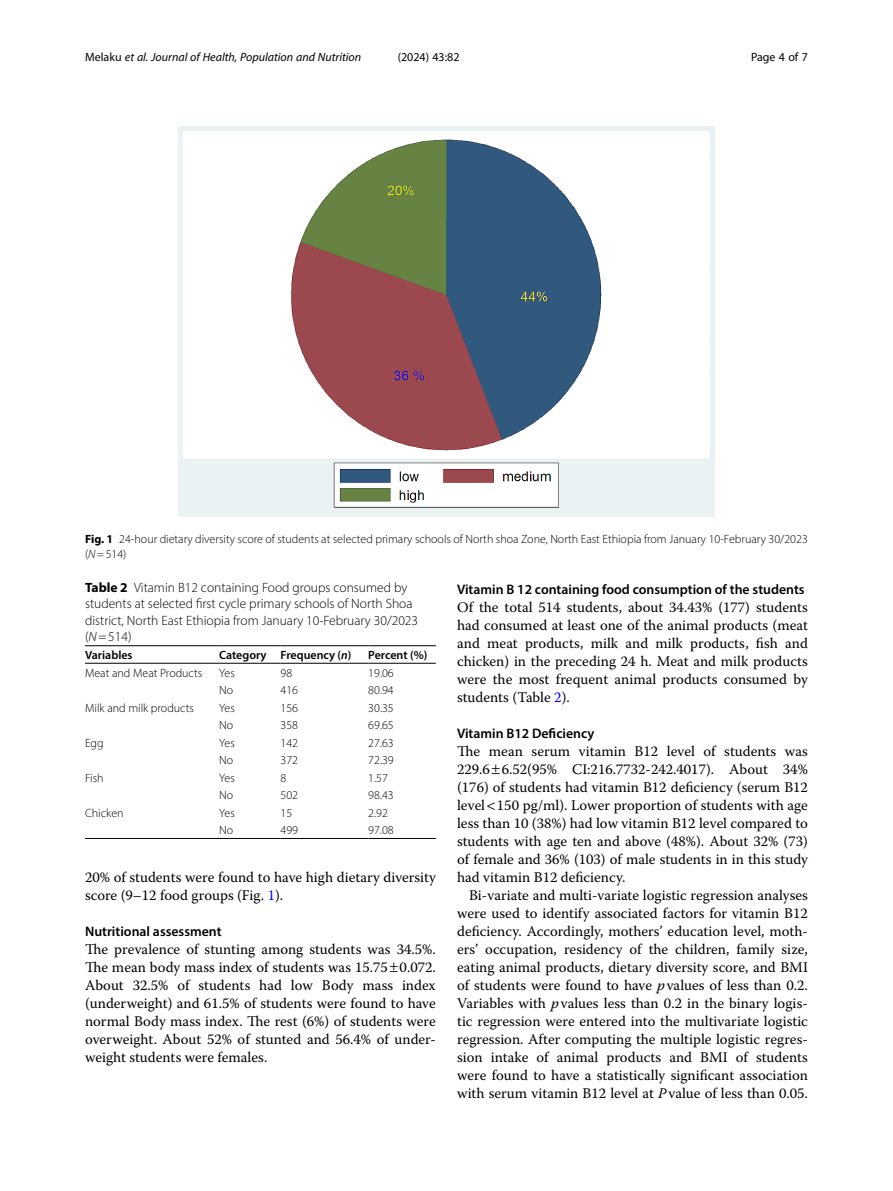
<style>
.page{position:relative;width:893px;height:1191px;background:#fff}
.page>*{position:absolute;margin:0;border:0;box-sizing:border-box;transform-origin:0 0}
.Body_Text{font:14.7px/18px "Warnock Pro";color:#000;text-align:justify}
.Body_Text_Indent{font:14.7px/18px "Warnock Pro";color:#000;text-align:justify}
.Head_2{font:600 13.8px "Myriad Pro";color:#000}
.Table_Caption{font:300 13.5px/16.5px "Myriad Pro";color:#000}
.Table_Body{font:300 12px "Myriad Pro";color:#000}
.Figure_Caption{font:300 12px/15px "Myriad Pro";color:#000}
.t1{font:italic 12px "Myriad Pro";color:#000}
.Table_Head{font:600 12px "Myriad Pro";color:#000}
.t2{font:12px "Myriad Pro";color:#000}
.s1{font-style:normal}
.s2{font-weight:700}
.s3{font-style:italic}
.s4{color:#00f}
</style>
<div class="page">
<hr style="left:85px;top:838px;width:134px;height:1px;background:#000">
<hr style="left:85px;top:663px;width:134px;height:1px;background:#000">
<hr style="left:219px;top:645px;width:61px;height:1px;background:#000">
<hr style="left:219px;top:663px;width:61px;height:1px;background:#000">
<hr style="left:280px;top:645px;width:88px;height:1px;background:#000">
<hr style="left:280px;top:663px;width:88px;height:1px;background:#000">
<hr style="left:368px;top:645px;width:68px;height:1px;background:#000">
<hr style="left:368px;top:663px;width:68px;height:1px;background:#000">
<hr style="left:219px;top:838px;width:61px;height:1px;background:#000">
<hr style="left:280px;top:838px;width:88px;height:1px;background:#000">
<hr style="left:368px;top:838px;width:68px;height:1px;background:#000">
<hr style="left:85px;top:645px;width:134px;height:1px;background:#000">
<img style="left:178px;top:126px;width:536px;height:390px">
<p class="t1" style="left:85px;top:50px;width:278px"><span class="s1">Melaku</span> et al. Journal of Health, Population and Nutrition</p>
<p class="t2" style="left:398px;top:50px;width:63px">(2024) 43:82</p>
<p class="t2" style="left:751px;top:50px;width:58px">Page 4 of 7</p>
<p class="Figure_Caption" style="left:85px;top:531px;width:724px"><span class="s2">Fig. 1</span> 24-hour dietary diversity score of students at selected primary schools of North shoa Zone, North East Ethiopia from January 10-February 30/2023 (<span class="s3">N</span>=514)</p>
<p class="Table_Caption" style="left:85px;top:579px;width:335px"><span class="s2">Table 2</span> Vitamin B12 containing Food groups consumed by students at selected first cycle primary schools of North Shoa district, North East Ethiopia from January 10-February 30/2023 (<span class="s3">N</span>=514)</p>
<p class="Table_Head" style="left:85px;top:647px;width:49px">Variables</p>
<p class="Table_Head" style="left:219px;top:647px;width:49px">Category</p>
<p class="Table_Head" style="left:280px;top:647px;width:72px">Frequency (<span class="s3">n</span>)</p>
<p class="Table_Head" style="left:368px;top:647px;width:61px">Percent (%)</p>
<p class="Table_Body" style="left:85px;top:665px;width:119px">Meat and Meat Products</p>
<p class="Table_Body" style="left:219px;top:665px;width:17px">Yes</p>
<p class="Table_Body" style="left:280px;top:665px;width:13px">98</p>
<p class="Table_Body" style="left:368px;top:665px;width:27px">19.06</p>
<p class="Table_Body" style="left:219px;top:683px;width:16px">No</p>
<p class="Table_Body" style="left:280px;top:683px;width:19px">416</p>
<p class="Table_Body" style="left:368px;top:683px;width:27px">80.94</p>
<p class="Table_Body" style="left:85px;top:700px;width:110px">Milk and milk products</p>
<p class="Table_Body" style="left:219px;top:700px;width:17px">Yes</p>
<p class="Table_Body" style="left:280px;top:700px;width:19px">156</p>
<p class="Table_Body" style="left:368px;top:700px;width:27px">30.35</p>
<p class="Table_Body" style="left:219px;top:718px;width:16px">No</p>
<p class="Table_Body" style="left:280px;top:718px;width:19px">358</p>
<p class="Table_Body" style="left:368px;top:718px;width:27px">69.65</p>
<p class="Table_Body" style="left:85px;top:735px;width:20px">Egg</p>
<p class="Table_Body" style="left:219px;top:735px;width:17px">Yes</p>
<p class="Table_Body" style="left:280px;top:735px;width:19px">142</p>
<p class="Table_Body" style="left:368px;top:735px;width:27px">27.63</p>
<p class="Table_Body" style="left:219px;top:753px;width:16px">No</p>
<p class="Table_Body" style="left:280px;top:753px;width:19px">372</p>
<p class="Table_Body" style="left:368px;top:753px;width:27px">72.39</p>
<p class="Table_Body" style="left:85px;top:770px;width:20px">Fish</p>
<p class="Table_Body" style="left:219px;top:770px;width:17px">Yes</p>
<p class="Table_Body" style="left:280px;top:770px;width:7px">8</p>
<p class="Table_Body" style="left:368px;top:770px;width:21px">1.57</p>
<p class="Table_Body" style="left:219px;top:788px;width:16px">No</p>
<p class="Table_Body" style="left:280px;top:788px;width:19px">502</p>
<p class="Table_Body" style="left:368px;top:788px;width:27px">98.43</p>
<p class="Table_Body" style="left:85px;top:805px;width:40px">Chicken</p>
<p class="Table_Body" style="left:219px;top:805px;width:17px">Yes</p>
<p class="Table_Body" style="left:280px;top:805px;width:13px">15</p>
<p class="Table_Body" style="left:368px;top:805px;width:21px">2.92</p>
<p class="Table_Body" style="left:219px;top:823px;width:16px">No</p>
<p class="Table_Body" style="left:280px;top:823px;width:19px">499</p>
<p class="Table_Body" style="left:368px;top:823px;width:27px">97.08</p>
<p class="Body_Text" style="left:85px;top:868px;width:352px">20% of students were found to have high dietary diversity score (9–12 food groups (Fig. <span class="s4">1</span>).</p>
<p class="Head_2" style="left:85px;top:923px;width:138px">Nutritional assessment</p>
<p class="Body_Text" style="left:85px;top:940px;width:352px">The prevalence of stunting among students was 34.5%.<br>The mean body mass index of students was 15.75 0.072.<br>About 32.5% of students had low Body mass index (underweight) and 61.5% of students were found to have normal Body mass index. The rest (6%) of students were overweight. About 52% of stunted and 56.4% of under&shy;weight students were females.</p>
<p class="Head_2" style="left:457px;top:581px;width:349px">Vitamin B 12 containing food consumption of the students</p>
<p class="Body_Text" style="left:457px;top:598px;width:352px">Of the total 514 students, about 34.43% (177) students had consumed at least one of the animal products (meat and meat products, milk and milk products, fish and chicken) in the preceding 24 h. Meat and milk products were the most frequent animal products consumed by students (Table <span class="s4">2</span>).</p>
<p class="Head_2" style="left:457px;top:725px;width:139px">Vitamin B12 Deficiency</p>
<p class="Body_Text" style="left:457px;top:742px;width:352px">The mean serum vitamin B12 level of students was 229.6 6.52(95% CI:216.7732-242.4017). About 34% (176) of students had vitamin B12 deficiency (serum B12 level 150 pg/ml). Lower proportion of students with age less than 10 (38%) had low vitamin B12 level compared to students with age ten and above (48%). About 32% (73) of female and 36% (103) of male students in in this study had vitamin B12 deficiency.</p>
<p class="Body_Text_Indent" style="left:457px;top:886px;width:352px;text-indent:12px">Bi-variate and multi-variate logistic regression analyses were used to identify associated factors for vitamin B12 deficiency. Accordingly, mothers’ education level, moth&shy;ers’ occupation, residency of the children, family size, eating animal products, dietary diversity score, and BMI of students were found to have <span class="s3">p</span>values of less than 0.2.<br>Variables with <span class="s3">p</span>values less than 0.2 in the binary logis&shy;tic regression were entered into the multivariate logistic regression. After computing the multiple logistic regres&shy;sion intake of animal products and BMI of students were found to have a statistically significant association with serum vitamin B12 level at <span class="s3">P</span>value of less than 0.05.</p>
</div>
